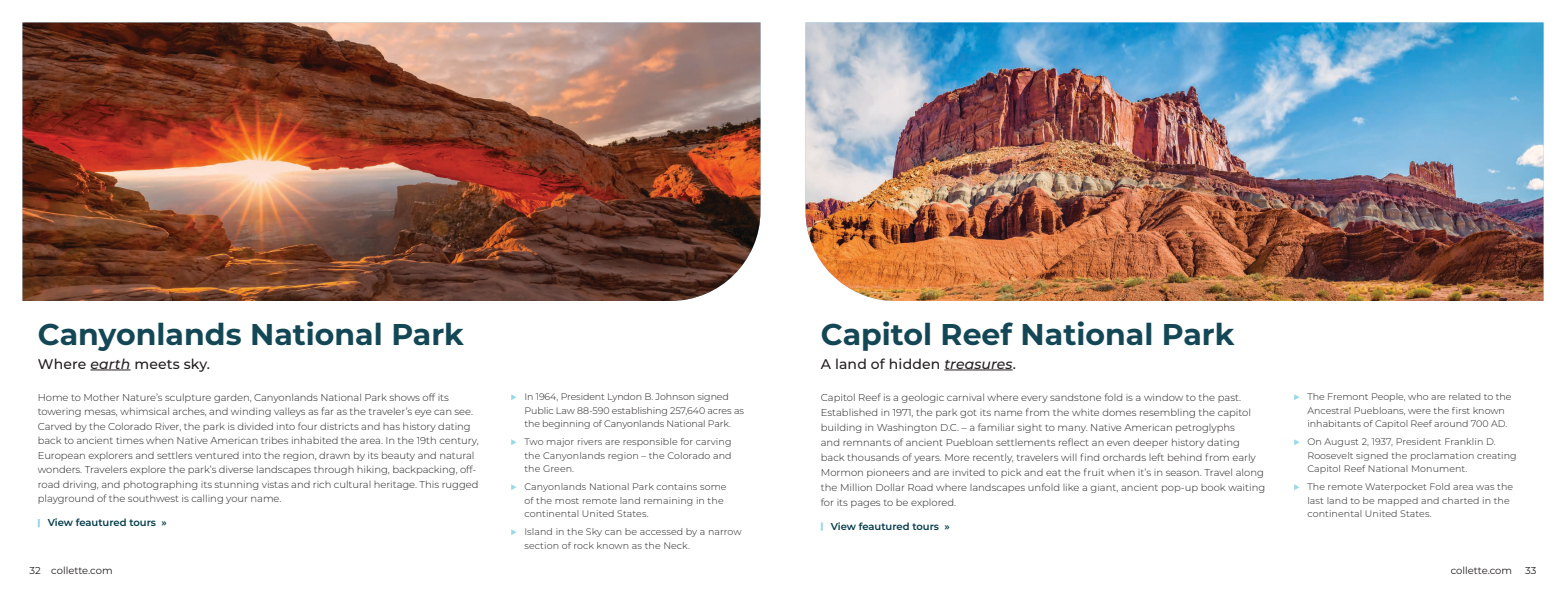
<style>
.page{position:relative;width:1566px;height:603px;background:#fff}
.page>*{position:absolute;margin:0;border:0;box-sizing:border-box;transform-origin:0 0}
.t1{font:700 30px "Montserrat";color:#134755}
.t2{font:500 14px "Montserrat";letter-spacing:.01em;color:#231f20}
.t3{font:300 10px/15px "Montserrat";letter-spacing:-.005em;color:#231f20}
.t4{font:600 10px "Montserrat";color:#003b49}
.t5{font:10px "Montserrat";letter-spacing:-.005em;color:#231f20}
.t6{font:300 9.5px/13.5px "Montserrat";letter-spacing:.01em;color:#231f20}
.t7{font:300 9.5px/13.5px "Montserrat";letter-spacing:-.01em;color:#231f20}
.s1{font-style:italic}
</style>
<div class="page">
<img style="left:22px;top:22px;width:738px;height:279px">
<svg style="left:821px;top:523px;width:2px;height:8px"></svg>
<img style="left:806px;top:22px;width:738px;height:279px">
<svg style="left:38px;top:519px;width:2px;height:8px"></svg>
<svg style="left:511px;top:394px;width:6px;height:6px"></svg>
<svg style="left:511px;top:439px;width:6px;height:6px"></svg>
<svg style="left:511px;top:484px;width:6px;height:6px"></svg>
<svg style="left:511px;top:529px;width:6px;height:6px"></svg>
<svg style="left:1294px;top:394px;width:6px;height:6px"></svg>
<svg style="left:1294px;top:439px;width:6px;height:6px"></svg>
<svg style="left:1294px;top:484px;width:6px;height:6px"></svg>
<hr style="left:90px;top:370px;width:41px;height:1px;background:#231f20">
<hr style="left:944px;top:370px;width:69px;height:1px;background:#231f20">
<h1 class="t1" style="left:38px;top:312px;width:428px">Canyonlands National Park</h1>
<h1 class="t1" style="left:821px;top:313px;width:415px">Capitol Reef National Park</h1>
<h2 class="t2" style="left:38px;top:354px;width:174px">Where <span class="s1">earth</span> meets sky.</h2>
<h2 class="t2" style="left:821px;top:354px;width:197px">A land of hidden <span class="s1">treasures</span>.</h2>
<p class="t3" style="left:38px;top:390px;width:443px;line-height:14.5px">Home to Mother Nature’s sculpture garden, Canyonlands National Park shows off its towering mesas, whimsical arches, and winding valleys as far as the traveler’s eye can see.<br>Carved by the Colorado River, the park is divided into four districts and has history dating back to ancient times when Native American tribes inhabited the area. In the 19th century, European explorers and settlers ventured into the region, drawn by its beauty and natural wonders. Travelers explore the park’s diverse landscapes through hiking, backpacking, off&shy;road driving, and photographing its stunning vistas and rich cultural heritage. This rugged playground of the southwest is calling your name.</p>
<p class="t4" style="left:48px;top:516px;width:121px">View feautured tours »</p>
<p class="t7" style="left:524px;top:390px;width:221px">In 1964, President Lyndon B. Johnson signed<br>Public Law 88-590 establishing 257,640 acres as the beginning of Canyonlands National Park.</p>
<p class="t6" style="left:524px;top:435px;width:209px;text-align:justify">Two major rivers are responsible for carving the Canyonlands region – the Colorado and the Green.</p>
<p class="t6" style="left:524px;top:480px;width:204px">Canyonlands National Park contains some of the most remote land remaining in the continental United States.</p>
<p class="t6" style="left:524px;top:525px;width:219px">Island in the Sky can be accessed by a narrow section of rock known as the Neck.</p>
<p class="t3" style="left:821px;top:389px;width:446px">Capitol Reef is a geologic carnival where every sandstone fold is a window to the past.<br>Established in 1971, the park got its name from the white domes resembling the capitol building in Washington D.C. – a familiar sight to many. Native American petroglyphs<br>and remnants of ancient Puebloan settlements reflect an even deeper history dating back thousands of years. More recently, travelers will find orchards left behind from early Mormon pioneers and are invited to pick and eat the fruit when it’s in season. Travel along the Million Dollar Road where landscapes unfold like a giant, ancient pop-up book waiting for its pages to be explored.</p>
<p class="t4" style="left:831px;top:519px;width:121px">View feautured tours »</p>
<p class="t6" style="left:1307px;top:390px;width:206px">The Fremont People, who are related to the<br>Ancestral Puebloans, were the first known inhabitants of Capitol Reef around 700 AD.</p>
<p class="t6" style="left:1307px;top:435px;width:211px">On August 2, 1937, President Franklin D.<br>Roosevelt signed the proclamation creating<br>Capitol Reef National Monument.</p>
<p class="t6" style="left:1307px;top:480px;width:207px">The remote Waterpocket Fold area was the last land to be mapped and charted in the continental United States.</p>
<p class="t5" style="left:30px;top:563px;width:85px">32 collette.com</p>
<p class="t5" style="left:1451px;top:563px;width:63px">collette.com</p>
<p class="t5" style="left:1525px;top:563px;width:13px">33</p>
</div>
